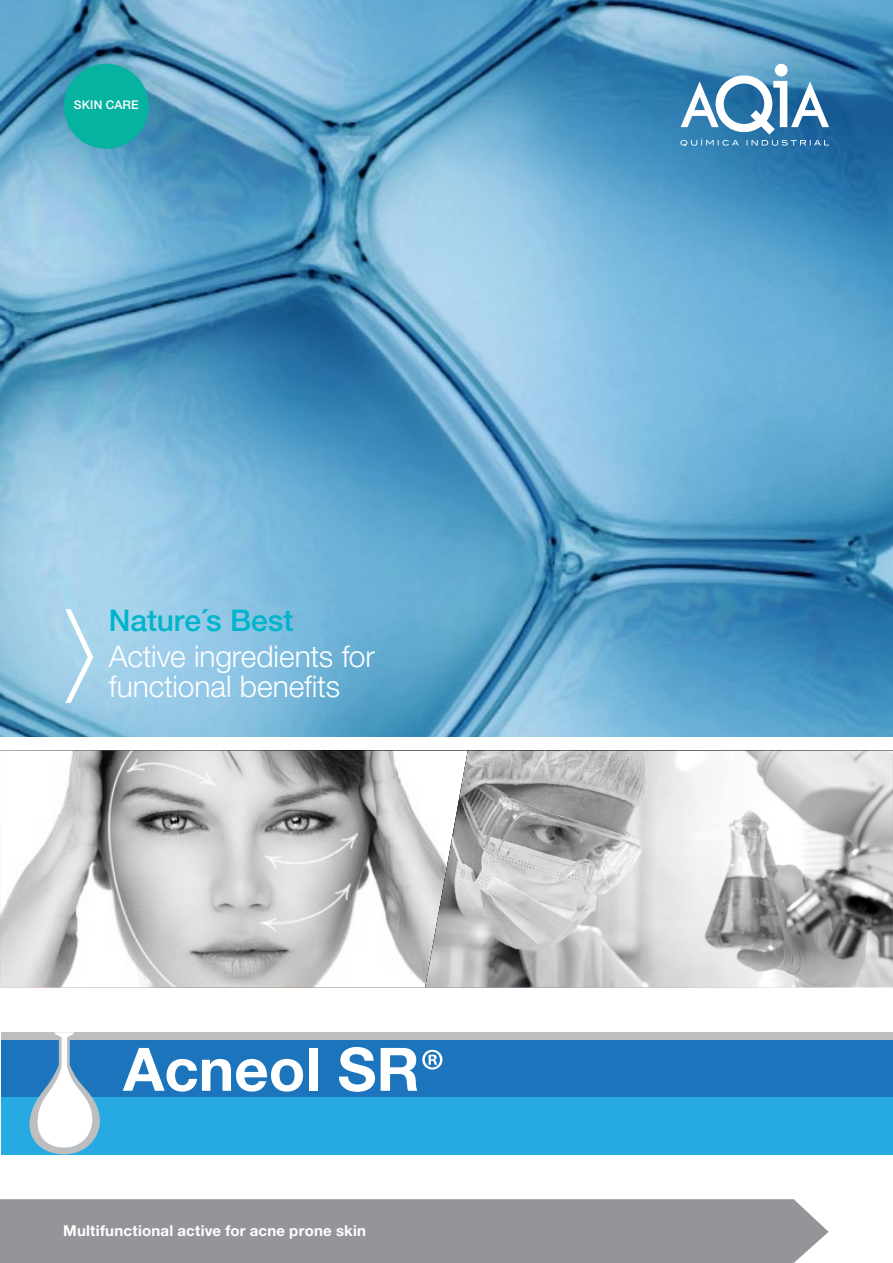
<style>
.page{position:relative;width:893px;height:1263px;background:#fff}
.page>*{position:absolute;margin:0;border:0;box-sizing:border-box;transform-origin:0 0}
.t1{font:700 60px "Helvetica Neue LT Pro";color:#fff}
.t2{font:300 30px/30px "Helvetica Neue LT Pro";letter-spacing:-.005em;color:#fff}
.t3{font:500 30px "Helvetica Neue LT Pro";color:#00b5cb}
.t4{font:700 15px "Helvetica Neue LT Pro";letter-spacing:.015em;color:#fff}
.t5{font:500 12px "Helvetica Neue LT Pro";letter-spacing:.02em;color:#fff}
.s1{font-family:"Myriad Pro";font-weight:400}
</style>
<div class="page">
<img style="left:0;top:0;width:893px;height:736px">
<div style="left:775px;top:64px;width:13px;height:12px;background:#fff;border-radius:50%"></div>
<svg style="left:680px;top:75px;width:149px;height:71px"></svg>
<div style="left:0;top:1199px;width:829px;height:64px;background:#939598"></div>
<svg style="left:0;top:750px;width:893px;height:237px"></svg>
<svg style="left:65px;top:609px;width:29px;height:94px"></svg>
<div style="left:64px;top:64px;width:85px;height:85px;background:#06b2a0;border-radius:50%"></div>
<div style="left:1px;top:1097px;width:892px;height:57px;background:#27aae1"></div>
<div style="left:1px;top:1039px;width:892px;height:58px;background:#1c75bc"></div>
<div style="left:1px;top:1032px;width:892px;height:7px;background:#bcbec0"></div>
<svg style="left:22px;top:1032px;width:85px;height:122px"></svg>
<p class="t5" style="left:74px;top:98px;width:67px">SKIN CARE</p>
<p class="t3" style="left:109px;top:602px;width:186px">Nature´s Best</p>
<p class="t2" style="left:109px;top:641px;width:267px">Active ingredients for functional benefits</p>
<h1 class="t1" style="left:123px;top:1032px;width:323px">Acneol SR<span class="s1">®</span></h1>
<p class="t4" style="left:63px;top:1221px;width:304px">Multifunctional active for acne prone skin</p>
</div>
